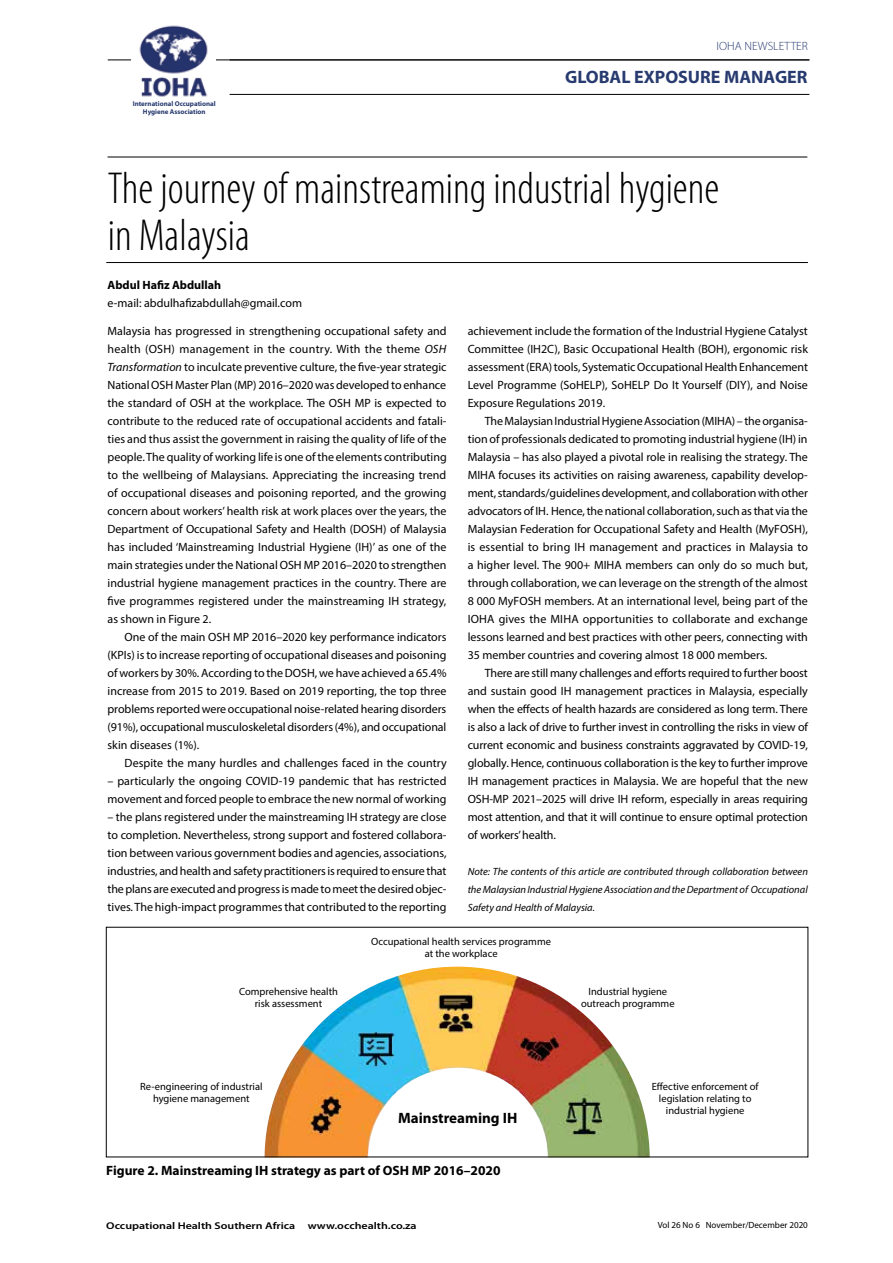
<style>
.page{position:relative;width:893px;height:1263px;background:#fff}
.page>*{position:absolute;margin:0;border:0;box-sizing:border-box;transform-origin:0 0}
.t1{font:300 condensed 45px/46.5px "Myriad Pro";color:#000}
.t2{font:700 18px "Myriad Pro";color:#283b70}
.t3{font:700 15px "Myriad Pro";color:#000}
.t4{font:700 13.5px "Myriad Pro";color:#000}
.t5{font:12px/18px "Myriad Pro";color:#000;text-align:justify}
.t6{font:700 12px "Myriad Pro";color:#000}
.t7{font:300 12px "Myriad Pro";color:#283b70}
.t8{font:10.5px/12px "Myriad Pro";color:#000;text-align:center}
.t9{font:italic 10.5px/18px "Myriad Pro";color:#000;text-align:justify}
.t10{font:600 9.9px "Myriad Pro";color:#000;scale:1.21 1}
.t11{font:9px "Myriad Pro";color:#000}
.t12{font:700 6.9px/8.2px "Myriad Pro";color:#273a6f;text-align:center}
.s1{font-style:italic}
</style>
<div class="page">
<img style="left:264px;top:967px;width:386px;height:188px">
<div style="left:368px;top:1068px;width:180px;height:179px;background:#fff;border-radius:50%"></div>
<hr style="left:106px;top:262px;width:702px;height:1px;background:#000">
<hr style="left:108px;top:157px;width:699px;height:1px;background:#000">
<hr style="left:108px;top:60px;width:701px;height:1px;background:#000">
<hr style="left:230px;top:94px;width:579px;height:1px;background:#000">
<img style="left:132px;top:25px;width:83px;height:72px">
<p class="t12" style="left:133px;top:100px;width:85px">International Occupational<br>Hygiene Association</p>
<p class="t7" style="left:717px;top:39px;width:93px">IOHA NEWSLETTER</p>
<h2 class="t2" style="left:565px;top:66px;width:244px">GLOBAL EXPOSURE MANAGER</h2>
<h1 class="t1" style="left:108px;top:166px;width:613px">The journey of mainstreaming industrial hygiene in Malaysia</h1>
<p class="t6" style="left:108px;top:278px;width:115px">Abdul Hafiz Abdullah</p>
<p class="t5" style="left:108px;top:293px;width:196px">e-mail: abdulhafizabdullah@gmail.com</p>
<p class="t5" style="left:468px;top:322px;width:342px">achievement include the formation of the Industrial Hygiene Catalyst Committee (IH2C), Basic Occupational Health (BOH), ergonomic risk assessment (ERA) tools, Systematic Occupational Health Enhancement Level Programme (SoHELP), SoHELP Do It Yourself (DIY), and Noise Exposure Regulations 2019.</p>
<p class="t5" style="left:468px;top:412px;width:342px;text-indent:17px">The Malaysian Industrial Hygiene Association (MIHA) – the organisa&shy;tion of professionals dedicated to promoting industrial hygiene (IH) in Malaysia – has also played a pivotal role in realising the strategy. The MIHA focuses its activities on raising awareness, capability develop&shy;ment, standards/guidelines development, and collaboration with other advocators of IH. Hence, the national collaboration, such as that via the Malaysian Federation for Occupational Safety and Health (MyFOSH), is essential to bring IH management and practices in Malaysia to a higher level. The 900+ MIHA members can only do so much but, through collaboration, we can leverage on the strength of the almost 8 000 MyFOSH members. At an international level, being part of the IOHA gives the MIHA opportunities to collaborate and exchange lessons learned and best practices with other peers, connecting with 35 member countries and covering almost 18 000 members.</p>
<p class="t5" style="left:468px;top:664px;width:342px;text-indent:17px">There are still many challenges and efforts required to further boost and sustain good IH management practices in Malaysia, especially when the effects of health hazards are considered as long term. There is also a lack of drive to further invest in controlling the risks in view of current economic and business constraints aggravated by COVID-19, globally. Hence, continuous collaboration is the key to further improve IH management practices in Malaysia. We are hopeful that the new OSH-MP 2021–2025 will drive IH reform, especially in areas requiring most attention, and that it will continue to ensure optimal protection of workers’ health.</p>
<p class="t9" style="left:468px;top:863px;width:342px">Note: The contents of this article are contributed through collaboration between the Malaysian Industrial Hygiene Association and the Department of Occupational Safety and Health of Malaysia.</p>
<p class="t5" style="left:108px;top:322px;width:341px">Malaysia has progressed in strengthening occupational safety and health (OSH) management in the country. With the theme <span class="s1">OSH Transformation</span> to inculcate preventive culture, the five-year strategic National OSH Master Plan (MP) 2016–2020 was developed to enhance the standard of OSH at the workplace. The OSH MP is expected to contribute to the reduced rate of occupational accidents and fatali&shy;ties and thus assist the government in raising the quality of life of the people. The quality of working life is one of the elements contributing to the wellbeing of Malaysians. Appreciating the increasing trend of occupational diseases and poisoning reported, and the growing concern about workers’ health risk at work places over the years, the Department of Occupational Safety and Health (DOSH) of Malaysia has included ‘Mainstreaming Industrial Hygiene (IH)’ as one of the main strategies under the National OSH MP 2016–2020 to strengthen industrial hygiene management practices in the country. There are five programmes registered under the mainstreaming IH strategy, as shown in Figure 2.</p>
<p class="t5" style="left:108px;top:628px;width:340px;text-indent:17px">One of the main OSH MP 2016–2020 key performance indicators (KPIs) is to increase reporting of occupational diseases and poisoning of workers by 30%. According to the DOSH, we have achieved a 65.4% increase from 2015 to 2019. Based on 2019 reporting, the top three problems reported were occupational noise-related hearing disorders (91%), occupational musculoskeletal disorders (4%), and occupational skin diseases (1%).</p>
<p class="t5" style="left:125px;top:754px;width:324px">Despite the many hurdles and challenges faced in the country</p>
<p class="t5" style="left:108px;top:772px;width:340px">– particularly the ongoing COVID-19 pandemic that has restricted movement and forced people to embrace the new normal of working</p>
<p class="t5" style="left:108px;top:808px;width:341px">– the plans registered under the mainstreaming IH strategy are close to completion. Nevertheless, strong support and fostered collabora&shy;tion between various government bodies and agencies, associations, industries, and health and safety practitioners is required to ensure that the plans are executed and progress is made to meet the desired objec&shy;tives. The high-impact programmes that contributed to the reporting</p>
<p class="t8" style="left:239px;top:985px;width:100px">Comprehensive health risk assessment</p>
<p class="t8" style="left:140px;top:1080px;width:124px">Re-engineering of industrial hygiene management</p>
<p class="t8" style="left:371px;top:935px;width:181px">Occupational health services programme at the workplace</p>
<p class="t3" style="left:398px;top:1109px;width:121px">Mainstreaming IH</p>
<p class="t4" style="left:106px;top:1163px;width:396px">Figure 2. Mainstreaming IH strategy as part of OSH MP 2016–2020</p>
<p class="t8" style="left:581px;top:985px;width:95px">Industrial hygiene outreach programme</p>
<p class="t8" style="left:652px;top:1080px;width:108px">Effective enforcement of legislation relating to industrial hygiene</p>
<p class="t10" style="left:106px;top:1219px;width:158px">Occupational Health Southern Africa</p>
<p class="t10" style="left:308px;top:1219px;width:92px">www.occhealth.co.za</p>
<p class="t11" style="left:658px;top:1219px;width:152px">Vol 26 No 6 November/December 2020</p>
</div>
